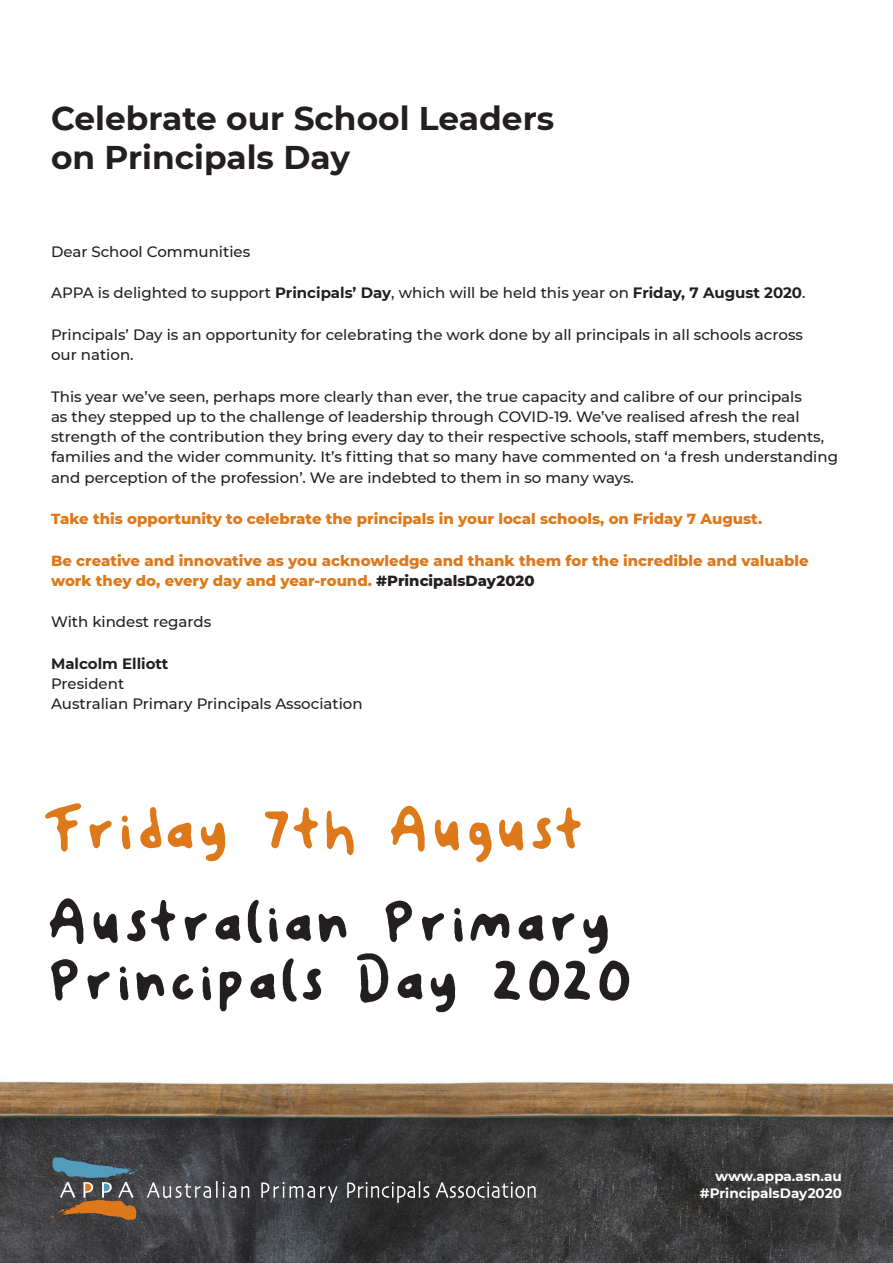
<style>
.page{position:relative;width:893px;height:1263px;background:#fff}
.page>*{position:absolute;margin:0;border:0;box-sizing:border-box;transform-origin:0 0}
.t1{font:61.5px/58.5px "Swiftone";letter-spacing:.03em;color:#231f20}
.t2{font:61.5px "Swiftone";letter-spacing:.03em;color:#de791b}
.t3{font:700 32.85px/39.3px "Montserrat";color:#231f20}
.t4{font:500 15px/20.2px "Montserrat";color:#231f20}
.t5{font:800 15px/20.2px "Montserrat";color:#de791b}
.t6{font:700 15px "Montserrat";color:#231f20}
.t7{font:700 13.5px/16.4px "Montserrat";color:#fff;text-align:right}
.s1{font-weight:700}
.s2{color:#231f20}
</style>
<div class="page">
<img style="left:0;top:1140px;width:893px;height:123px">
<svg style="left:261px;top:1182px;width:76px;height:21px;background:#595a5d"></svg>
<svg style="left:347px;top:1181px;width:82px;height:22px;background:#535354"></svg>
<svg style="left:436px;top:1182px;width:100px;height:16px;background:#656565"></svg>
<svg style="left:51px;top:1157px;width:198px;height:63px;background:#585756"></svg>
<div style="left:0;top:1075px;width:893px;height:65px;background:#231f20;opacity:.45"></div>
<img style="left:0;top:1075px;width:893px;height:42px">
<h2 class="t3" style="left:51px;top:97px;width:505px">Celebrate our School Leaders on Principals Day</h2>
<p class="t4" style="left:51px;top:241px;width:201px">Dear School Communities</p>
<p class="t4" style="left:51px;top:282px;width:756px">APPA is delighted to support <span class="s1">Principals’ Day</span>, which will be held this year on <span class="s1">Friday, 7 August 2020</span>.</p>
<p class="t4" style="left:51px;top:324px;width:753px">Principals’ Day is an opportunity for celebrating the work done by all principals in all schools across our nation.</p>
<p class="t4" style="left:51px;top:385px;width:788px">This year we’ve seen, perhaps more clearly than ever, the true capacity and calibre of our principals<br>as they stepped up to the challenge of leadership through COVID-19. We’ve realised afresh the real strength of the contribution they bring every day to their respective schools, staff members, students, families and the wider community. It’s fitting that so many have commented on ‘a fresh understanding and perception of the profession’. We are indebted to them in so many ways.</p>
<p class="t5" style="left:51px;top:508px;width:713px">Take this opportunity to celebrate the principals in your local schools, on Friday 7 August.</p>
<p class="t5" style="left:51px;top:549px;width:759px">Be creative and innovative as you acknowledge and thank them for the incredible and valuable work they do, every day and year-round. <span class="s2">#PrincipalsDay2020</span></p>
<p class="t4" style="left:51px;top:611px;width:162px">With kindest regards</p>
<p class="t6" style="left:51px;top:653px;width:119px">Malcolm Elliott</p>
<p class="t4" style="left:51px;top:673px;width:313px">President<br>Australian Primary Principals Association</p>
<h1 class="t2" style="left:51px;top:790px;width:538px">Friday 7th August</h1>
<h1 class="t1" style="left:51px;top:891px;width:583px">Australian Primary<br>Principals Day 2020</h1>
<p class="t7" style="left:700px;top:1168px;width:144px">www.appa.asn.au #PrincipalsDay2020</p>
</div>
